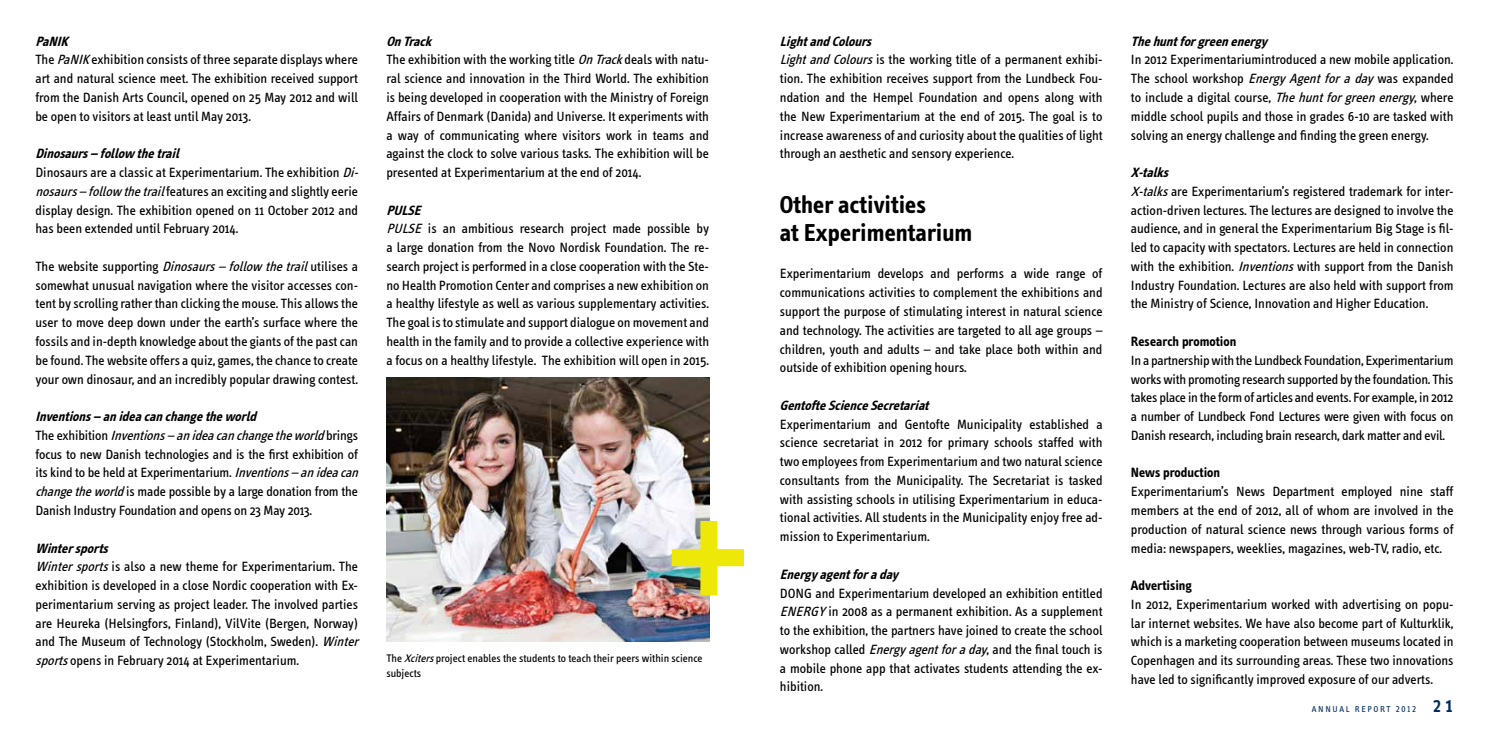
<style>
.page{position:relative;width:1489px;height:745px;background:#fff}
.page>*{position:absolute;margin:0;border:0;box-sizing:border-box;transform-origin:0 0}
.t1{font:900 147.25px "Helvetica LT Std";color:#eee809}
.t2{font:700 25px/27.5px "Info Text";color:#000}
.t3{font:13.75px/18.8px "Info Text";color:#000}
.t4{font:italic 700 13.75px "Info Text";color:#000}
.t5{font:700 13.75px "Info Text";color:#000}
.t6{font:11.25px/15px "Info Text";color:#000}
.t7{font:8.75px "Info";letter-spacing:.2em;color:#002b5c}
.s1{font-weight:700;font-style:italic}
.s2{font-style:italic}
.s3{font-weight:700;font-size:17.5px}
</style>
<div class="page">
<img style="left:386px;top:377px;width:323px;height:264px">
<p class="t3" style="left:35px;top:32px;width:324px"><span class="s1">PaNIK<br></span>The <span class="s2">PaNIK</span>exhibition consists of three separate displays where art and natural science meet. The exhibition received support from the Danish Arts Council, opened on 25 May 2012 and will be open to visitors at least until May 2013.</p>
<p class="t3" style="left:35px;top:144px;width:328px"><span class="s1">Dinosaurs–follow thetrail<br></span>Dinosaurs are a classic at Experimentarium. The exhibition <span class="s2">Di&shy;nosaurs–follow thetrail</span>features an exciting and slightly eerie display design. The exhibition opened on 11 October 2012 and has been extended until February 2014.</p>
<p class="t3" style="left:35px;top:257px;width:324px;text-align:justify">The website supporting <span class="s2">Dinosaurs–follow thetrail</span>utilises a somewhat unusual navigation where the visitor accesses con&shy;tent by scrolling rather than clicking the mouse. This allows the user to move deep down under the earth’s surface where the fossils and in-depth knowledge about the giants of the past can be found. The website offers a quiz, games, the chance to create your own dinosaur, and an incredibly popular drawing contest.</p>
<p class="t3" style="left:35px;top:407px;width:328px"><span class="s1">Inventions–anideacanchangetheworld<br></span>T h e e x h i b i t i o n <span class="s2">Inventions–anideacanchangetheworld</span>b r i n g s focus to new Danish technologies and is the first exhibition of its kind to be held at Experimentarium. <span class="s2">Inventions–anideacan changetheworld</span>is made possible by a large donation from the Danish Industry Foundation and opens on 23 May 2013.</p>
<p class="t3" style="left:35px;top:538px;width:328px"><span class="s1">Wintersports<br></span><span class="s2">Wintersports</span>is also a new theme for Experimentarium. The exhibition is developed in a close Nordic cooperation with Ex&shy;perimentarium serving as project leader. The involved parties are Heureka (Helsingfors, Finland), VilVite (Bergen, Norway) and The Museum of Technology (Stockholm, Sweden). <span class="s2">Winter sports</span>opens in February 2014 at Experimentarium.</p>
<p class="t3" style="left:386px;top:32px;width:324px"><span class="s1">OnTrack<br></span>The exhibition with the working title <span class="s2">OnTrack</span>deals with natu&shy;ral science and innovation in the Third World. The exhibition is being developed in cooperation with the Ministry of Foreign Affairs of Denmark (Danida) and Universe. It experiments with a way of communicating where visitors work in teams and against the clock to solve various tasks. The exhibition will be presented at Experimentarium at the end of 2014.</p>
<p class="t3" style="left:386px;top:201px;width:324px"><span class="s1">PULSE<br></span><span class="s2">PULSE</span> is an ambitious research project made possible by a large donation from the Novo Nordisk Foundation. The re&shy;search project is performed in a close cooperation with the Ste&shy;no Health Promotion Center and comprises a new exhibition on a healthy lifestyle as well as various supplementary activities.<br>The goal is to stimulate and support dialogue on movement and health in the family and to provide a collective experience with a focus on a healthy lifestyle. The exhibition will open in 2015.</p>
<h1 class="t1" style="left:660px;top:446px;width:99px">+</h1>
<p class="t6" style="left:386px;top:650px;width:318px">The <span class="s2">Xciters</span>project enables the students to teach their peers within science subjects</p>
<p class="t3" style="left:780px;top:32px;width:324px"><span class="s1">LightandColours<br></span><span class="s2">LightandColours</span>is the working title of a permanent exhibi&shy;tion. The exhibition receives support from the Lundbeck Fou&shy;ndation and the Hempel Foundation and opens along with the New Experimentarium at the end of 2015. The goal is to increase awareness of and curiosity about the qualities of light through an aesthetic and sensory experience.</p>
<h2 class="t2" style="left:780px;top:191px;width:194px">Other activities<br>at Experimentarium</h2>
<p class="t3" style="left:780px;top:264px;width:324px;text-align:justify">Experimentarium develops and performs a wide range of communications activities to complement the exhibitions and support the purpose of stimulating interest in natural science and technology. The activities are targeted to all age groups – children, youth and adults – and take place both within and outside of exhibition opening hours.</p>
<p class="t4" style="left:780px;top:397px;width:154px">GentofteScienceSecretariat</p>
<p class="t3" style="left:780px;top:414px;width:324px;text-align:justify">Experimentarium and Gentofte Municipality established a science secretariat in 2012 for primary schools staffed with two employees from Experimentarium and two natural science consultants from the Municipality. The Secretariat is tasked with assisting schools in utilising Experimentarium in educa&shy;tional activities. All students in the Municipality enjoy free ad&shy;mission to Experimentarium.</p>
<p class="t4" style="left:780px;top:566px;width:124px">Energyagentforaday</p>
<p class="t3" style="left:780px;top:583px;width:324px;text-align:justify">DONG and Experimentarium developed an exhibition entitled <span class="s2">ENERGY</span>in 2008 as a permanent exhibition. As a supplement to the exhibition, the partners have joined to create the school workshop called <span class="s2">Energyagentforaday</span>, and the final touch is a mobile phone app that activates students attending the ex&shy;hibition.</p>
<p class="t4" style="left:1130px;top:33px;width:142px">Thehuntforgreenenergy</p>
<p class="t3" style="left:1130px;top:51px;width:324px;text-align:justify">In 2012 Experimentariumintroduced a new mobile application.<br>The school workshop <span class="s2">EnergyAgentforaday</span>was expanded to include a digital course, <span class="s2">Thehuntforgreenenergy</span>, where middle school pupils and those in grades 6-10 are tasked with solving an energy challenge and finding the green energy.</p>
<p class="t3" style="left:1130px;top:163px;width:324px"><span class="s1">X-talks<br></span><span class="s2">X-talks</span>are Experimentarium’s registered trademark for inter&shy;action-driven lectures. The lectures are designed to involve the audience, and in general the Experimentarium Big Stage is fil&shy;led to capacity with spectators. Lectures are held in connection with the exhibition. <span class="s2">Inventions</span>with support from the Danish Industry Foundation. Lectures are also held with support from the Ministry of Science, Innovation and Higher Education.</p>
<p class="t5" style="left:1130px;top:333px;width:107px">Research promotion</p>
<p class="t3" style="left:1130px;top:351px;width:324px;text-align:justify">In a partnership with the Lundbeck Foundation, Experimentarium works with promoting research supported by the foundation. This takes place in the form of articles and events. For example, in 2012 a number of Lundbeck Fond Lectures were given with focus on Danish research, including brain research, dark matter and evil.</p>
<p class="t5" style="left:1130px;top:464px;width:91px">News production</p>
<p class="t3" style="left:1130px;top:482px;width:324px;text-align:justify">Experimentarium’s News Department employed nine staff members at the end of 2012, all of whom are involved in the production of natural science news through various forms of media: newspapers, weeklies, magazines, web-TV, radio, etc.</p>
<p class="t5" style="left:1130px;top:577px;width:63px">Advertising</p>
<p class="t3" style="left:1130px;top:594px;width:324px;text-align:justify">In 2012, Experimentarium worked with advertising on popu&shy;lar internet websites. We have also become part of Kulturklik, which is a marketing cooperation between museums located in Copenhagen and its surrounding areas. These two innovations have led to significantly improved exposure of our adverts.</p>
<p class="t7" style="left:1311px;top:703px;width:143px">ANNUAL REPORT 2012 <span class="s3">21</span></p>
</div>
